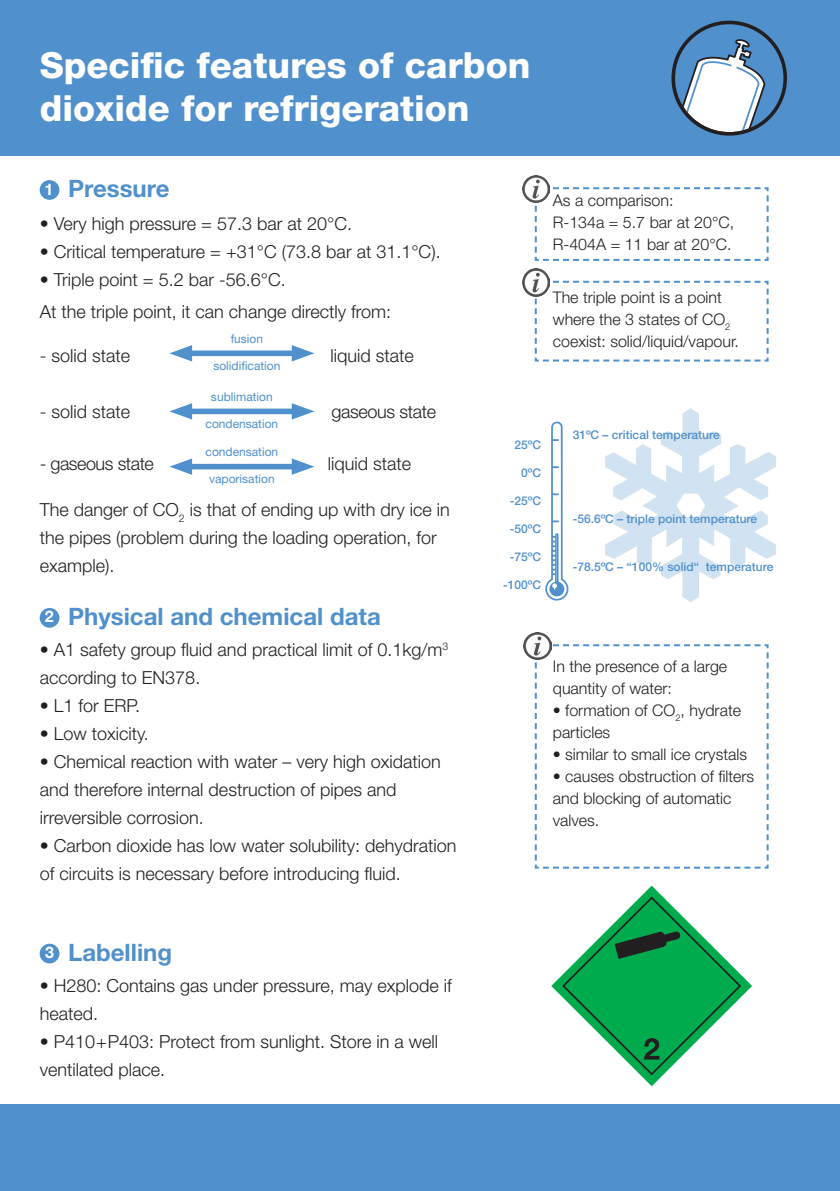
<style>
.page{position:relative;width:840px;height:1191px;background:#fff}
.page>*{position:absolute;margin:0;border:0;box-sizing:border-box;transform-origin:0 0}
.t1{font:800 36px "Helvetica Neue LT Std";color:#fff}
.t2{font:700 24px "Helvetica Neue LT Std";color:#5090cc}
.t3{font:300 18px/28px "Helvetica Neue LT Std";color:#231f20}
.t4{font:300 18px "Helvetica Neue LT Std";letter-spacing:-.025em;color:#231f20}
.t5{font:300 18px "Helvetica Neue LT Std";letter-spacing:-.02em;color:#231f20}
.t6{font:300 16px/22px "Helvetica Neue LT Std";color:#231f20}
.t7{font:700 16px "Helvetica Neue LT Std";color:#fff}
.t8{font:500 12px "Helvetica Neue LT Std";color:#5090cc}
.t9{font:12px "Helvetica Neue LT Std";color:#5090cc}
</style>
<div class="page">
<div style="left:0;top:0;width:839px;height:156px;background:#5090cc"></div>
<svg style="left:674px;top:24px;width:109px;height:111px"></svg>
<div style="left:671px;top:21px;width:115px;height:115px;border:4px solid #231f20;border-radius:50%"></div>
<div style="left:40px;top:180px;width:19px;height:20px;background:#5090cc;border-radius:50%"></div>
<svg style="left:169px;top:345px;width:145px;height:16px"></svg>
<svg style="left:169px;top:403px;width:145px;height:16px"></svg>
<svg style="left:169px;top:458px;width:145px;height:17px"></svg>
<div style="left:0;top:1104px;width:839px;height:87px;background:#5090cc"></div>
<div style="left:40px;top:608px;width:19px;height:19px;background:#5090cc;border-radius:50%"></div>
<div style="left:40px;top:943px;width:19px;height:20px;background:#5090cc;border-radius:50%"></div>
<svg style="left:533px;top:280px;width:236px;height:82px"></svg>
<svg style="left:533px;top:643px;width:236px;height:226px"></svg>
<svg style="left:534px;top:186px;width:235px;height:75px"></svg>
<img style="left:522px;top:175px;width:27px;height:28px">
<img style="left:522px;top:269px;width:27px;height:27px">
<img style="left:523px;top:632px;width:28px;height:27px">
<svg style="left:551px;top:885px;width:200px;height:201px"></svg>
<svg style="left:560px;top:895px;width:182px;height:181px"></svg>
<img style="left:605px;top:408px;width:171px;height:193px">
<svg style="left:545px;top:421px;width:24px;height:180px"></svg>
<p class="t1" style="left:40px;top:43px;width:492px">Specific features of carbon</p>
<p class="t1" style="left:40px;top:87px;width:431px">dioxide for refrigeration</p>
<p class="t7" style="left:45px;top:179px;width:10px">1</p>
<p class="t2" style="left:68px;top:174px;width:103px">Pressure</p>
<p class="t3" style="left:40px;top:209px;width:314px">• Very high pressure = 57.3 bar at 20°C.</p>
<p class="t3" style="left:40px;top:237px;width:402px">• Critical temperature = +31°C (73.8 bar at 31.1°C).</p>
<p class="t3" style="left:40px;top:265px;width:247px">• Triple point = 5.2 bar -56.6°C.</p>
<p class="t3" style="left:40px;top:297px;width:353px">At the triple point, it can change directly from:</p>
<p class="t3" style="left:40px;top:341px;width:92px">- solid state</p>
<p class="t3" style="left:330px;top:341px;width:85px">liquid state</p>
<p class="t3" style="left:40px;top:397px;width:92px">- solid state</p>
<p class="t5" style="left:331px;top:400px;width:106px">gaseous state</p>
<p class="t4" style="left:40px;top:452px;width:116px">- gaseous state</p>
<p class="t3" style="left:328px;top:449px;width:85px">liquid state</p>
<p class="t3" style="left:40px;top:495px;width:411px">The danger of CO<sub>2</sub> is that of ending up with dry ice in the pipes (problem during the loading operation, for example).</p>
<p class="t9" style="left:230px;top:331px;width:34px">fusion</p>
<p class="t9" style="left:213px;top:359px;width:69px">solidification</p>
<p class="t9" style="left:211px;top:389px;width:63px">sublimation</p>
<p class="t9" style="left:205px;top:417px;width:74px">condensation</p>
<p class="t9" style="left:205px;top:444px;width:74px">condensation</p>
<p class="t9" style="left:209px;top:472px;width:67px">vaporisation</p>
<p class="t7" style="left:45px;top:606px;width:10px">2</p>
<p class="t2" style="left:68px;top:601px;width:314px">Physical and chemical data</p>
<p class="t3" style="left:40px;top:635px;width:410px">• A1 safety group fluid and practical limit of 0.1kg/m<sup>3 </sup>according to EN378.</p>
<p class="t3" style="left:40px;top:691px;width:102px">• L1 for ERP.</p>
<p class="t3" style="left:40px;top:719px;width:111px">• Low toxicity.</p>
<p class="t3" style="left:40px;top:747px;width:402px">• Chemical reaction with water – very high oxidation and therefore internal destruction of pipes and irreversible corrosion.</p>
<p class="t3" style="left:40px;top:831px;width:418px">• Carbon dioxide has low water solubility: dehydration of circuits is necessary before introducing fluid.</p>
<p class="t6" style="left:552px;top:189px;width:122px">As a comparison:</p>
<p class="t6" style="left:552px;top:211px;width:183px">R-134a = 5.7 bar at 20°C,</p>
<p class="t6" style="left:552px;top:233px;width:180px">R-404A = 11 bar at 20°C.</p>
<p class="t6" style="left:552px;top:286px;width:188px">The triple point is a point where the 3 states of CO<sub>2 </sub>coexist: solid/liquid/vapour.</p>
<p class="t8" style="left:514px;top:437px;width:28px">25ºC</p>
<p class="t8" style="left:521px;top:465px;width:21px">0ºC</p>
<p class="t8" style="left:509px;top:493px;width:33px">-25ºC</p>
<p class="t8" style="left:509px;top:521px;width:33px">-50ºC</p>
<p class="t8" style="left:509px;top:549px;width:33px">-75ºC</p>
<p class="t8" style="left:503px;top:577px;width:39px">-100ºC</p>
<p class="t8" style="left:572px;top:427px;width:149px">31ºC – critical temperature</p>
<p class="t8" style="left:572px;top:512px;width:186px">-56.6ºC – triple point temperature</p>
<p class="t8" style="left:572px;top:559px;width:202px">-78.5ºC – “100% solid“ temperature</p>
<p class="t6" style="left:552px;top:654px;width:176px">In the presence of a large quantity of water:</p>
<p class="t6" style="left:552px;top:698px;width:190px">• formation of CO<sub>2</sub>, hydrate particles</p>
<p class="t6" style="left:552px;top:742px;width:196px">• similar to small ice crystals</p>
<p class="t6" style="left:552px;top:764px;width:203px">• causes obstruction of filters and blocking of automatic valves.</p>
<p class="t7" style="left:45px;top:942px;width:10px">3</p>
<p class="t2" style="left:68px;top:937px;width:105px">Labelling</p>
<p class="t3" style="left:40px;top:971px;width:413px">• H280: Contains gas under pressure, may explode if heated.</p>
<p class="t3" style="left:40px;top:1027px;width:400px">• P410+P403: Protect from sunlight. Store in a well ventilated place.</p>
</div>
